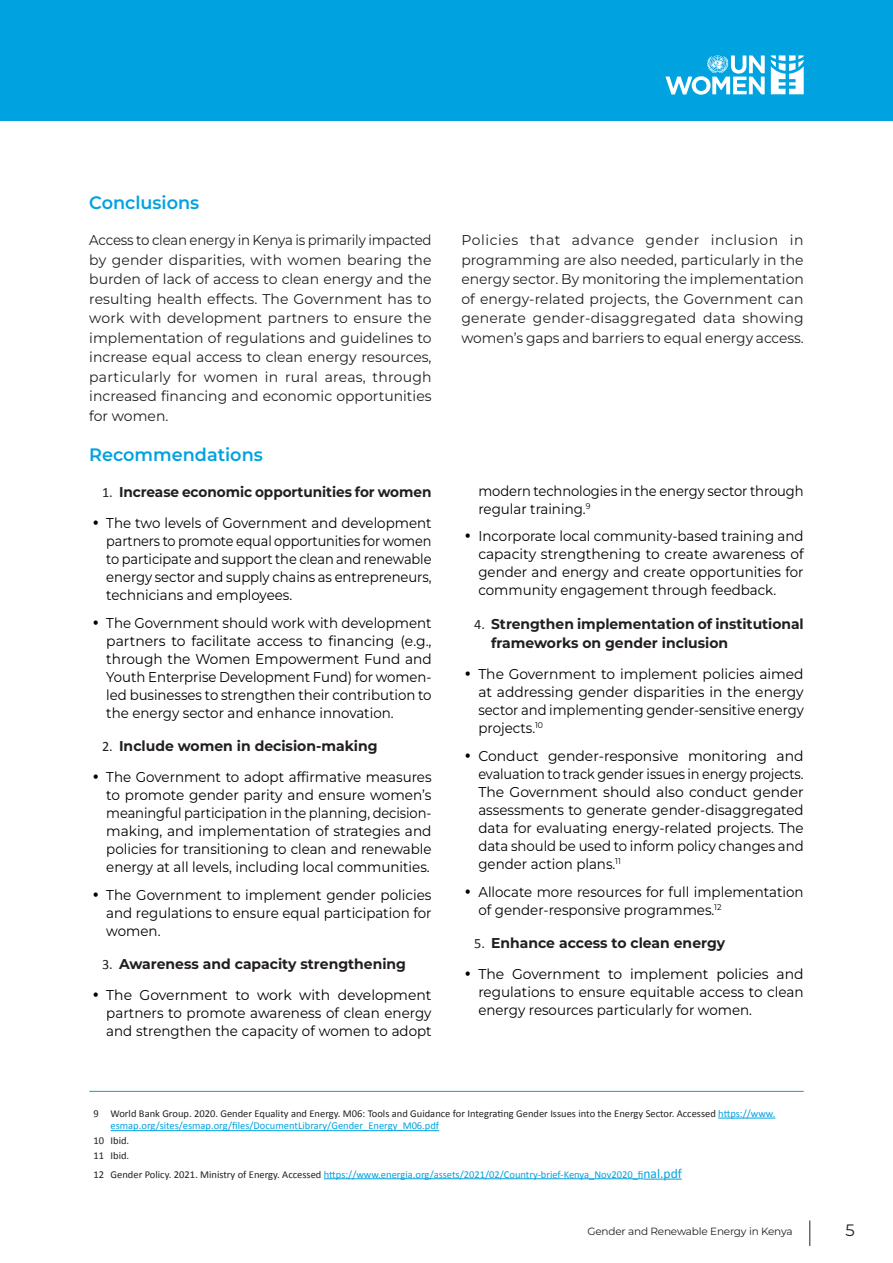
<style>
.page{position:relative;width:893px;height:1263px;background:#fff}
.page>*{position:absolute;margin:0;border:0;box-sizing:border-box;transform-origin:0 0}
.Normal1{font:600 18px "Montserrat";color:#00a2df}
.t1{font:16.5px "Montserrat";color:#231f20}
.t2{font:14.25px/18px "Montserrat";color:#000;text-align:justify;scale:.94 1}
.t3{font:14.25px/18px "Montserrat";color:#000;text-align:justify}
.t4{font:14.25px/19.5px "Montserrat";color:#231f20;text-align:justify;scale:.94 1}
.t5{font:14.25px/19.5px "Montserrat";color:#231f20;text-align:justify}
.t6{font:700 14.25px/19.5px "Montserrat";color:#231f20}
.t7{font:14.25px/18px "Montserrat";color:#000;text-align:justify;scale:.95 1}
.t8{font:14.25px/18px "Montserrat";color:#000;scale:.92 1}
.t9{font:700 14.25px "Montserrat";color:#231f20;scale:.96 1}
.FOOTNOTE{font:10.5px/12.6px "Calibri";color:#231f20}
.FOOTNOTE-2{font:10.5px "Calibri";color:#00a2df}
.t10{font:10.5px "Montserrat";letter-spacing:-.02em;color:#231f20}
.s1{font-family:"Calibri";font-weight:400}
.s2{font-family:"Libre Franklin";font-weight:900}
.s3{color:#00a2df}
.s4{color:#231f20}
.s5{font-size:13.5px}
</style>
<div class="page">
<div style="left:0;top:0;width:893px;height:121px;background:#00a2df"></div>
<svg style="left:809px;top:1220px;width:1px;height:26px"></svg>
<svg style="left:665px;top:55px;width:100px;height:40px"></svg>
<svg style="left:771px;top:55px;width:33px;height:39px"></svg>
<hr style="left:89px;top:1091px;width:715px;height:1px;background:#00a2df">
<hr style="left:718px;top:1118px;width:57px;height:1px;background:#00a2df">
<hr style="left:111px;top:1130px;width:328px;height:1px;background:#00a2df">
<hr style="left:324px;top:1178px;width:319px;height:1px;background:#00a2df">
<hr style="left:643px;top:1179px;width:39px;height:1px;background:#00a2df">
<p class="Normal1" style="left:89px;top:190px;width:111px">Conclusions</p>
<p class="t4" style="left:89px;top:230px;width:366px">Access to clean energy in Kenya is primarily impacted by gender disparities, with women bearing the burden of lack of access to clean energy and the resulting health effects. The Government has to work with development partners to ensure the implementation of regulations and guidelines to increase equal access to clean energy resources, particularly for women in rural areas, through increased financing and economic opportunities for women.</p>
<p class="t5" style="left:461px;top:230px;width:344px">Policies that advance gender inclusion in programming are also needed, particularly in the energy sector. By monitoring the implementation of energy-related projects, the Government can generate gender-disaggregated data showing women’s gaps and barriers to equal energy access.</p>
<p class="Normal1" style="left:89px;top:442px;width:175px">Recommendations</p>
<p class="t9" style="left:102px;top:482px;width:345px"><span class="s1">1.</span> Increase economic opportunities for women</p>
<p class="t2" style="left:106px;top:513px;width:348px;text-indent:-13px"><span class="s2">•</span> The two levels of Government and development partners to promote equal opportunities for women to participate and support the clean and renewable energy sector and supply chains as entrepreneurs, technicians and employees.</p>
<p class="t2" style="left:106px;top:613px;width:348px;text-indent:-13px"><span class="s2">•</span> The Government should work with development partners to facilitate access to financing (e.g., through the Women Empowerment Fund and Youth Enterprise Development Fund) for women&shy;led businesses to strengthen their contribution to the energy sector and enhance innovation.</p>
<p class="t6" style="left:102px;top:736px;width:277px"><span class="s1">2.</span> Include women in decision-making</p>
<p class="t2" style="left:106px;top:767px;width:348px;text-indent:-13px"><span class="s2">•</span> The Government to adopt affirmative measures to promote gender parity and ensure women’s meaningful participation in the planning, decision&shy;making, and implementation of strategies and policies for transitioning to clean and renewable energy at all levels, including local communities.</p>
<p class="t7" style="left:106px;top:885px;width:344px;text-indent:-13px"><span class="s2">•</span> The Government to implement gender policies and regulations to ensure equal participation for women.</p>
<p class="t6" style="left:102px;top:954px;width:306px"><span class="s1">3.</span> Awareness and capacity strengthening</p>
<p class="t3" style="left:106px;top:985px;width:327px;text-indent:-13px"><span class="s2">•</span> The Government to work with development partners to promote awareness of clean energy and strengthen the capacity of women to adopt</p>
<p class="t8" style="left:478px;top:481px;width:355px">modern technologies in the energy sector through regular training.<sup>9</sup></p>
<p class="t2" style="left:478px;top:527px;width:348px;text-indent:-13px"><span class="s2">•</span> Incorporate local community-based training and capacity strengthening to create awareness of gender and energy and create opportunities for community engagement through feedback.</p>
<p class="t6" style="left:491px;top:614px;width:314px;text-indent:-17px"><span class="s1">4.</span> Strengthen implementation of institutional frameworks on gender inclusion</p>
<p class="t3" style="left:478px;top:665px;width:327px;text-indent:-13px"><span class="s2">•</span> The Government to implement policies aimed at addressing gender disparities in the energy sector and implementing gender-sensitive energy projects.<sup>10</sup></p>
<p class="t3" style="left:478px;top:746px;width:327px;text-indent:-13px"><span class="s2">•</span> Conduct gender-responsive monitoring and evaluation to track gender issues in energy projects.<br>The Government should also conduct gender assessments to generate gender-disaggregated data for evaluating energy-related projects. The data should be used to inform policy changes and gender action plans.<sup>11</sup></p>
<p class="t2" style="left:478px;top:882px;width:348px;text-indent:-13px"><span class="s2">•</span> Allocate more resources for full implementation of gender-responsive programmes.<sup>12</sup></p>
<p class="t6" style="left:474px;top:933px;width:253px"><span class="s1">5.</span> Enhance access to clean energy</p>
<p class="t3" style="left:478px;top:965px;width:327px;text-indent:-13px"><span class="s2">•</span> The Government to implement policies and regulations to ensure equitable access to clean energy resources particularly for women.</p>
<p class="FOOTNOTE" style="left:111px;top:1106px;width:666px;text-indent:-17px">9 World Bank Group. 2020. Gender Equality and Energy. M06: Tools and Guidance for Integrating Gender Issues into the Energy Sector. Accessed <span class="s3">https://www. esmap.org/sites/esmap.org/files/DocumentLibrary/Gender_Energy_M06.pdf</span></p>
<p class="FOOTNOTE" style="left:94px;top:1134px;width:37px">10 Ibid.</p>
<p class="FOOTNOTE" style="left:94px;top:1149px;width:37px">11 Ibid.</p>
<p class="FOOTNOTE-2" style="left:94px;top:1167px;width:590px"><span class="s4">12 Gender Policy. 2021. Ministry of Energy. Accessed</span> https://www.energia.org/assets/2021/02/Country-brief-Kenya_Nov2020_fi<span class="s5">nal.pdf</span></p>
<p class="t10" style="left:587px;top:1224px;width:207px">Gender and Renewable Energy in Kenya</p>
<p class="t1" style="left:845px;top:1219px;width:11px">5</p>
</div>
